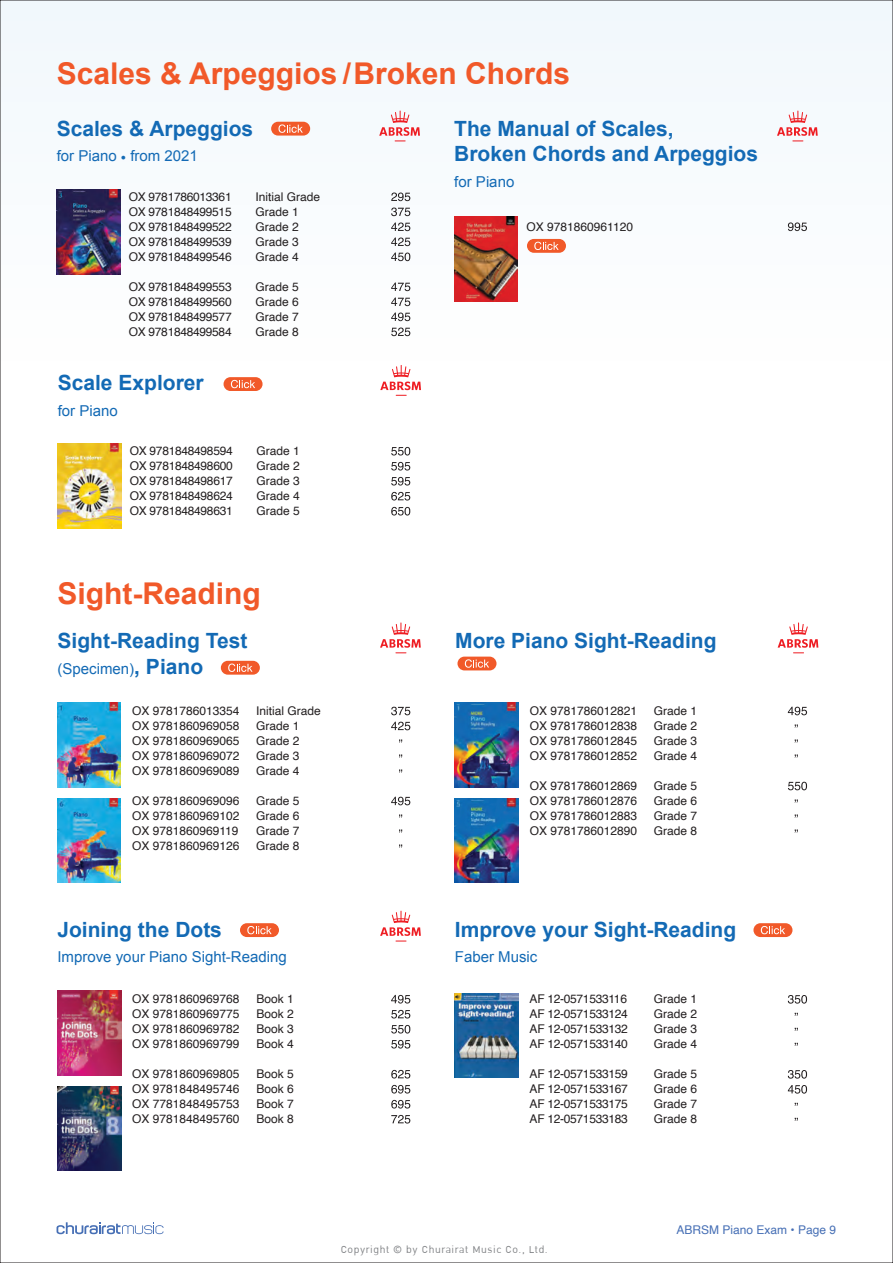
<style>
.page{position:relative;width:893px;height:1263px;background:#fff}
.page>*{position:absolute;margin:0;border:0;box-sizing:border-box;transform-origin:0 0}
.t1{font:700 30px "Arial";color:#f15929}
.t2{font:700 21px/25.5px "Arial";color:#136ab5}
.t3{font:15px "Arial";color:#136ab5}
.t4{font:13.8px "DB Ozone X";letter-spacing:.04em;color:#808285}
.t5{font:12px/15px "Helvetica";color:#231f20;text-align:justify}
.t6{font:12px "Helvetica";color:#466fb5}
.s1{font-weight:700;font-size:21px}
</style>
<div class="page">
<div style="left:0;top:0;width:893px;height:407px;background:#f8fbfd"></div>
<img style="left:454px;top:217px;width:64px;height:84px">
<svg style="left:391px;top:192px;width:19px;height:9px"></svg>
<svg style="left:391px;top:208px;width:19px;height:8px"></svg>
<svg style="left:391px;top:222px;width:19px;height:9px"></svg>
<svg style="left:391px;top:237px;width:19px;height:9px"></svg>
<svg style="left:391px;top:253px;width:19px;height:8px"></svg>
<svg style="left:391px;top:283px;width:19px;height:8px"></svg>
<svg style="left:391px;top:298px;width:19px;height:8px"></svg>
<svg style="left:391px;top:313px;width:19px;height:8px"></svg>
<svg style="left:391px;top:327px;width:19px;height:9px"></svg>
<svg style="left:788px;top:222px;width:19px;height:9px"></svg>
<svg style="left:379px;top:111px;width:41px;height:30px"></svg>
<svg style="left:777px;top:111px;width:41px;height:30px"></svg>
<img style="left:57px;top:703px;width:64px;height:84px">
<img style="left:57px;top:798px;width:64px;height:85px">
<img style="left:57px;top:991px;width:64px;height:84px">
<img style="left:57px;top:1086px;width:64px;height:85px">
<svg style="left:391px;top:707px;width:19px;height:8px"></svg>
<svg style="left:391px;top:722px;width:19px;height:8px"></svg>
<svg style="left:391px;top:797px;width:19px;height:8px"></svg>
<svg style="left:391px;top:995px;width:19px;height:8px"></svg>
<svg style="left:391px;top:1010px;width:19px;height:8px"></svg>
<svg style="left:391px;top:1025px;width:19px;height:8px"></svg>
<svg style="left:391px;top:1040px;width:19px;height:8px"></svg>
<svg style="left:391px;top:1070px;width:19px;height:8px"></svg>
<svg style="left:391px;top:1085px;width:19px;height:8px"></svg>
<svg style="left:391px;top:1100px;width:19px;height:8px"></svg>
<svg style="left:391px;top:1115px;width:19px;height:8px"></svg>
<svg style="left:788px;top:995px;width:19px;height:9px"></svg>
<svg style="left:788px;top:1070px;width:19px;height:9px"></svg>
<svg style="left:788px;top:1085px;width:19px;height:9px"></svg>
<svg style="left:380px;top:622px;width:41px;height:31px"></svg>
<svg style="left:788px;top:707px;width:19px;height:8px"></svg>
<svg style="left:788px;top:782px;width:19px;height:8px"></svg>
<svg style="left:778px;top:622px;width:40px;height:31px"></svg>
<svg style="left:380px;top:911px;width:41px;height:30px"></svg>
<svg style="left:391px;top:447px;width:19px;height:8px"></svg>
<svg style="left:391px;top:462px;width:19px;height:8px"></svg>
<svg style="left:391px;top:477px;width:19px;height:8px"></svg>
<svg style="left:391px;top:492px;width:19px;height:8px"></svg>
<svg style="left:391px;top:507px;width:19px;height:8px"></svg>
<svg style="left:380px;top:365px;width:41px;height:31px"></svg>
<svg style="left:57px;top:1222px;width:106px;height:12px"></svg>
<img style="left:57px;top:190px;width:63px;height:84px">
<img style="left:58px;top:444px;width:63px;height:84px">
<img style="left:455px;top:703px;width:63px;height:84px">
<img style="left:455px;top:798px;width:63px;height:85px">
<div style="left:527px;top:239px;width:39px;height:14px;background:#f15929;border-radius:7px"></div>
<svg style="left:534px;top:242px;width:25px;height:8px"></svg>
<div style="left:271px;top:122px;width:39px;height:14px;background:#f15929;border-radius:7px"></div>
<svg style="left:278px;top:124px;width:25px;height:9px"></svg>
<div style="left:224px;top:377px;width:39px;height:14px;background:#f15929;border-radius:7px"></div>
<svg style="left:231px;top:380px;width:24px;height:8px"></svg>
<div style="left:221px;top:661px;width:39px;height:14px;background:#f15929;border-radius:7px"></div>
<svg style="left:228px;top:663px;width:25px;height:9px"></svg>
<div style="left:240px;top:923px;width:39px;height:14px;background:#f15929;border-radius:7px"></div>
<svg style="left:247px;top:926px;width:25px;height:8px"></svg>
<div style="left:753px;top:923px;width:39px;height:14px;background:#f15929;border-radius:7px"></div>
<svg style="left:761px;top:926px;width:24px;height:8px"></svg>
<div style="left:457px;top:657px;width:39px;height:13px;background:#f15929;border-radius:7px"></div>
<svg style="left:465px;top:659px;width:24px;height:9px"></svg>
<img style="left:455px;top:993px;width:64px;height:85px">
<h1 class="t1" style="left:57px;top:54px;width:515px">Scales &amp; Arpeggios / Broken Chords</h1>
<h2 class="t2" style="left:57px;top:116px;width:198px">Scales &amp; Arpeggios</h2>
<p class="t3" style="left:57px;top:146px;width:143px">for Piano • from 2021</p>
<h2 class="t2" style="left:454px;top:116px;width:305px">The Manual of Scales,<br>Broken Chords and Arpeggios</h2>
<p class="t3" style="left:454px;top:172px;width:62px">for Piano</p>
<p class="t5" style="left:129px;top:190px;width:104px">OX 9781786013361<br>OX 9781848499515<br>OX 9781848499522<br>OX 9781848499539<br>OX 9781848499546</p>
<p class="t5" style="left:129px;top:280px;width:104px">OX 9781848499553<br>OX 9781848499560<br>OX 9781848499577<br>OX 9781848499584</p>
<p class="t5" style="left:255px;top:190px;width:66px;text-align:left">Initial Grade<br>Grade 1<br>Grade 2<br>Grade 3<br>Grade 4</p>
<p class="t5" style="left:255px;top:280px;width:45px">Grade 5<br>Grade 6<br>Grade 7<br>Grade 8</p>
<h2 class="t2" style="left:58px;top:371px;width:147px">Scale Explorer</h2>
<p class="t3" style="left:58px;top:400px;width:62px">for Piano</p>
<p class="t5" style="left:130px;top:444px;width:104px">OX 9781848498594<br>OX 9781848498600<br>OX 9781848498617<br>OX 9781848498624<br>OX 9781848498631</p>
<p class="t5" style="left:257px;top:444px;width:45px">Grade 1<br>Grade 2<br>Grade 3<br>Grade 4<br>Grade 5</p>
<h1 class="t1" style="left:58px;top:574px;width:205px">Sight-Reading</h1>
<h2 class="t2" style="left:58px;top:629px;width:191px">Sight-Reading Test</h2>
<p class="t3" style="left:58px;top:659px;width:147px">(Specimen)<span class="s1">, Piano</span></p>
<p class="t5" style="left:132px;top:704px;width:109px">OX 9781786013354<br>OX 9781860969058<br>OX 9781860969065<br>OX 9781860969072<br>OX 9781860969089</p>
<p class="t5" style="left:132px;top:794px;width:109px">OX 9781860969096<br>OX 9781860969102<br>OX 9781860969119<br>OX 9781860969126</p>
<p class="t5" style="left:256px;top:704px;width:66px;text-align:left">Initial Grade<br>Grade 1<br>Grade 2<br>Grade 3<br>Grade 4</p>
<p class="t5" style="left:256px;top:794px;width:45px">Grade 5<br>Grade 6<br>Grade 7<br>Grade 8</p>
<h2 class="t2" style="left:57px;top:917px;width:166px">Joining the Dots</h2>
<p class="t3" style="left:57px;top:947px;width:231px">Improve your Piano Sight-Reading</p>
<p class="t5" style="left:132px;top:992px;width:109px">OX 9781860969768<br>OX 9781860969775<br>OX 9781860969782<br>OX 9781860969799</p>
<p class="t5" style="left:132px;top:1067px;width:109px">OX 9781860969805<br>OX 9781848495746<br>OX 7781848495753<br>OX 9781848495760</p>
<p class="t5" style="left:256px;top:992px;width:39px">Book 1<br>Book 2<br>Book 3<br>Book 4</p>
<p class="t5" style="left:256px;top:1067px;width:39px">Book 5<br>Book 6<br>Book 7<br>Book 8</p>
<p class="t5" style="left:526px;top:219px;width:108px">OX 9781860961120</p>
<h2 class="t2" style="left:455px;top:629px;width:263px">More Piano Sight-Reading</h2>
<p class="t5" style="left:530px;top:704px;width:109px">OX 9781786012821<br>OX 9781786012838<br>OX 9781786012845<br>OX 9781786012852</p>
<p class="t5" style="left:530px;top:779px;width:109px">OX 9781786012869<br>OX 9781786012876<br>OX 9781786012883<br>OX 9781786012890</p>
<p class="t5" style="left:654px;top:704px;width:45px">Grade 1<br>Grade 2<br>Grade 3<br>Grade 4</p>
<p class="t5" style="left:654px;top:779px;width:45px">Grade 5<br>Grade 6<br>Grade 7<br>Grade 8</p>
<h2 class="t2" style="left:455px;top:917px;width:283px">Improve your Sight-Reading</h2>
<p class="t3" style="left:455px;top:947px;width:84px">Faber Music</p>
<p class="t5" style="left:530px;top:992px;width:100px">AF 12-0571533116<br>AF 12-0571533124<br>AF 12-0571533132<br>AF 12-0571533140</p>
<p class="t5" style="left:530px;top:1067px;width:100px">AF 12-0571533159<br>AF 12-0571533167<br>AF 12-0571533175<br>AF 12-0571533183</p>
<p class="t5" style="left:654px;top:992px;width:45px">Grade 1<br>Grade 2<br>Grade 3<br>Grade 4</p>
<p class="t5" style="left:654px;top:1067px;width:45px">Grade 5<br>Grade 6<br>Grade 7<br>Grade 8</p>
<p class="t4" style="left:341px;top:1241px;width:209px">Copyright © by Churairat Music Co., Ltd.</p>
<p class="t6" style="left:676px;top:1220px;width:161px">ABRSM Piano Exam • Page 9</p>
</div>
